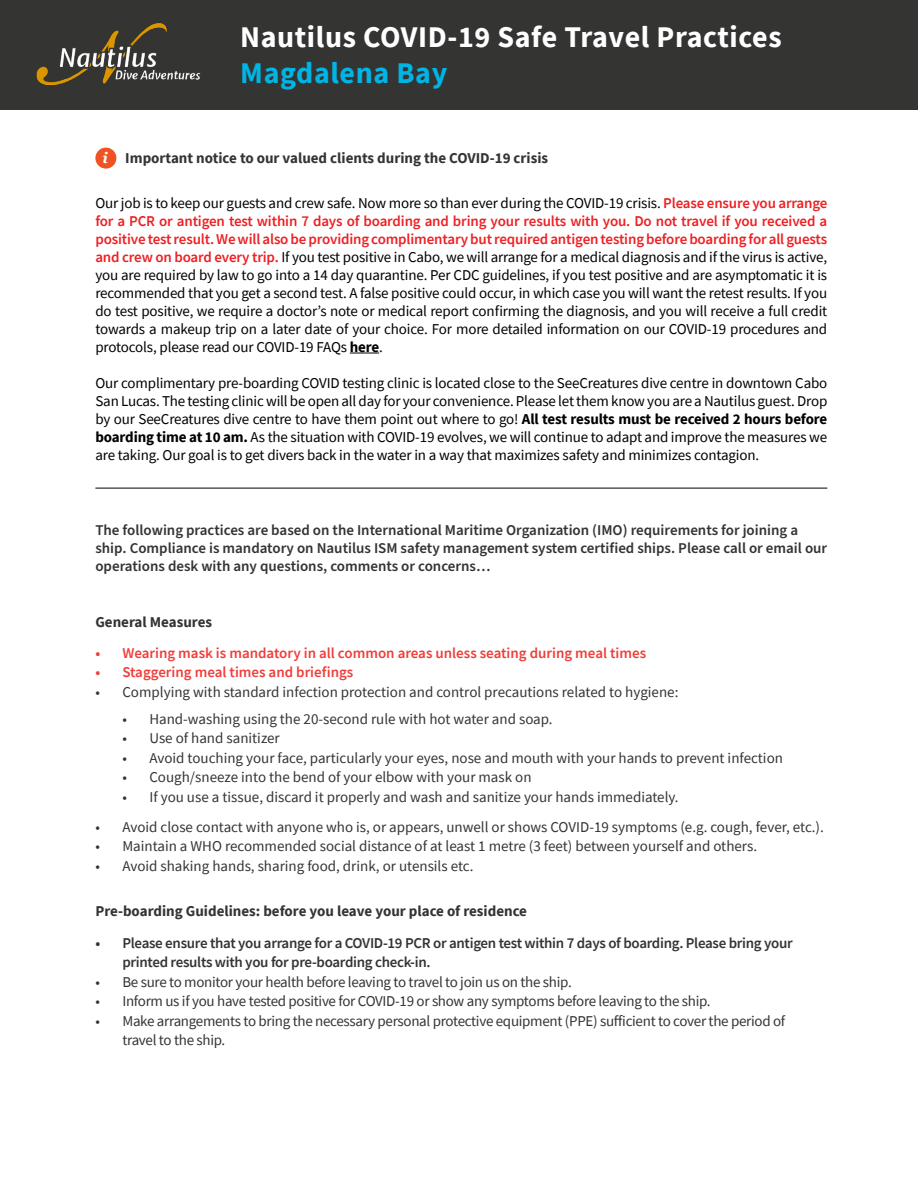
<style>
.page{position:relative;width:918px;height:1188px;background:#fff}
.page>*{position:absolute;margin:0;border:0;box-sizing:border-box;transform-origin:0 0}
.t1{font:700 30px "Source Sans Pro";letter-spacing:.02em;color:#fff}
.t2{font:700 30px "Source Sans Pro";letter-spacing:.02em;color:#00b4e3}
.t3{font:15px/18px "Source Sans Pro";letter-spacing:-.01em;color:#000;text-align:justify}
.t4{font:15px "Source Sans Pro";color:#343433}
.t5{font:15px/19.5px "Source Sans Pro";letter-spacing:-.02em;color:#343433}
.t6{font:600 15px/18px "Source Sans Pro";color:#343433}
.t7{font:600 15px/19.5px "Source Sans Pro";letter-spacing:-.02em;color:#343433}
.t8{font:700 15px "Source Sans Pro";color:#343433}
.t9{font:600 15px "Source Sans Pro";color:#ef3e3a}
.s1{font-family:"Georgia";font-style:italic;color:#fff}
.s2{font-weight:600;color:#ed2124}
.s3{font-weight:700}
</style>
<div class="page">
<div style="left:0;top:0;width:918px;height:110px;background:#343433"></div>
<img style="left:36px;top:23px;width:165px;height:63px">
<div style="left:95px;top:148px;width:21px;height:21px;background:#f05323;border-radius:50%"></div>
<hr style="left:95px;top:488px;width:732px;height:1px;background:#000">
<svg style="left:350px;top:353px;width:29px;height:1px"></svg>
<h1 class="t1" style="left:240px;top:16px;width:543px">Nautilus COVID-19 Safe Travel Practices</h1>
<h1 class="t2" style="left:240px;top:52px;width:209px">Magdalena Bay</h1>
<p class="t8" style="left:103px;top:148px;width:447px"><span class="s1">i</span> Important notice to our valued clients during the COVID-19 crisis</p>
<p class="t3" style="left:95px;top:194px;width:734px">Our job is to keep our guests and crew safe. Now more so than ever during the COVID-19 crisis. <span class="s2">Please ensure you arrange for a PCR or antigen test within 7 days of boarding and bring your results with you. Do not travel if you received a positive test result. We will also be providing complimentary but required antigen testing before boarding for all guests and crew on board every trip.</span> If you test positive in Cabo, we will arrange for a medical diagnosis and if the virus is active, you are required by law to go into a 14 day quarantine. Per CDC guidelines, if you test positive and are asymptomatic it is recommended that you get a second test. A false positive could occur, in which case you will want the retest results. If you do test positive, we require a doctor’s note or medical report confirming the diagnosis, and you will receive a full credit towards a makeup trip on a later date of your choice. For more detailed information on our COVID-19 procedures and protocols, please read our COVID-19 FAQs <span class="s3">here</span>.</p>
<p class="t3" style="left:95px;top:374px;width:733px">Our complimentary pre-boarding COVID testing clinic is located close to the SeeCreatures dive centre in downtown Cabo San Lucas. The testing clinic will be open all day for your convenience. Please let them know you are a Nautilus guest. Drop by our SeeCreatures dive centre to have them point out where to go! <span class="s3">All test results must be received 2 hours before boarding time at 10 am.</span> As the situation with COVID-19 evolves, we will continue to adapt and improve the measures we are taking. Our goal is to get divers back in the water in a way that maximizes safety and minimizes contagion.</p>
<p class="t6" style="left:95px;top:522px;width:733px">The following practices are based on the International Maritime Organization (IMO) requirements for joining a ship. Compliance is mandatory on Nautilus ISM safety management system certified ships. Please call or email our operations desk with any questions, comments or concerns…</p>
<p class="t8" style="left:95px;top:612px;width:118px">General Measures</p>
<p class="t9" style="left:95px;top:643px;width:552px">• Wearing mask is mandatory in all common areas unless seating during meal times</p>
<p class="t9" style="left:95px;top:663px;width:259px">• Staggering meal times and briefings</p>
<p class="t4" style="left:95px;top:682px;width:585px">• Complying with standard infection protection and control precautions related to hygiene:</p>
<p class="t4" style="left:122px;top:709px;width:432px">• Hand-washing using the 20-second rule with hot water and soap.</p>
<p class="t4" style="left:122px;top:729px;width:159px">• Use of hand sanitizer</p>
<p class="t4" style="left:122px;top:748px;width:662px">• Avoid touching your face, particularly your eyes, nose and mouth with your hands to prevent infection</p>
<p class="t4" style="left:122px;top:768px;width:411px">• Cough/sneeze into the bend of your elbow with your mask on</p>
<p class="t4" style="left:122px;top:787px;width:558px">• If you use a tissue, discard it properly and wash and sanitize your hands immediately.</p>
<p class="t4" style="left:95px;top:817px;width:730px">• Avoid close contact with anyone who is, or appears, unwell or shows COVID-19 symptoms (e.g. cough, fever, etc.).</p>
<p class="t4" style="left:95px;top:837px;width:663px">• Maintain a WHO recommended social distance of at least 1 metre (3 feet) between yourself and others.</p>
<p class="t4" style="left:95px;top:856px;width:380px">• Avoid shaking hands, sharing food, drink, or utensils etc.</p>
<p class="t8" style="left:95px;top:901px;width:433px">Pre-boarding Guidelines: before you leave your place of residence</p>
<p class="t7" style="left:122px;top:933px;width:672px;text-indent:-27px">• Please ensure that you arrange for a COVID-19 PCR or antigen test within 7 days of boarding. Please bring your printed results with you for pre-boarding check-in.</p>
<p class="t5" style="left:95px;top:972px;width:478px">• Be sure to monitor your health before leaving to travel to join us on the ship.</p>
<p class="t5" style="left:95px;top:991px;width:617px">• Inform us if you have tested positive for COVID-19 or show any symptoms before leaving to the ship.</p>
<p class="t5" style="left:122px;top:1011px;width:664px;text-indent:-27px">• Make arrangements to bring the necessary personal protective equipment (PPE) sufficient to cover the period of travel to the ship.</p>
</div>
